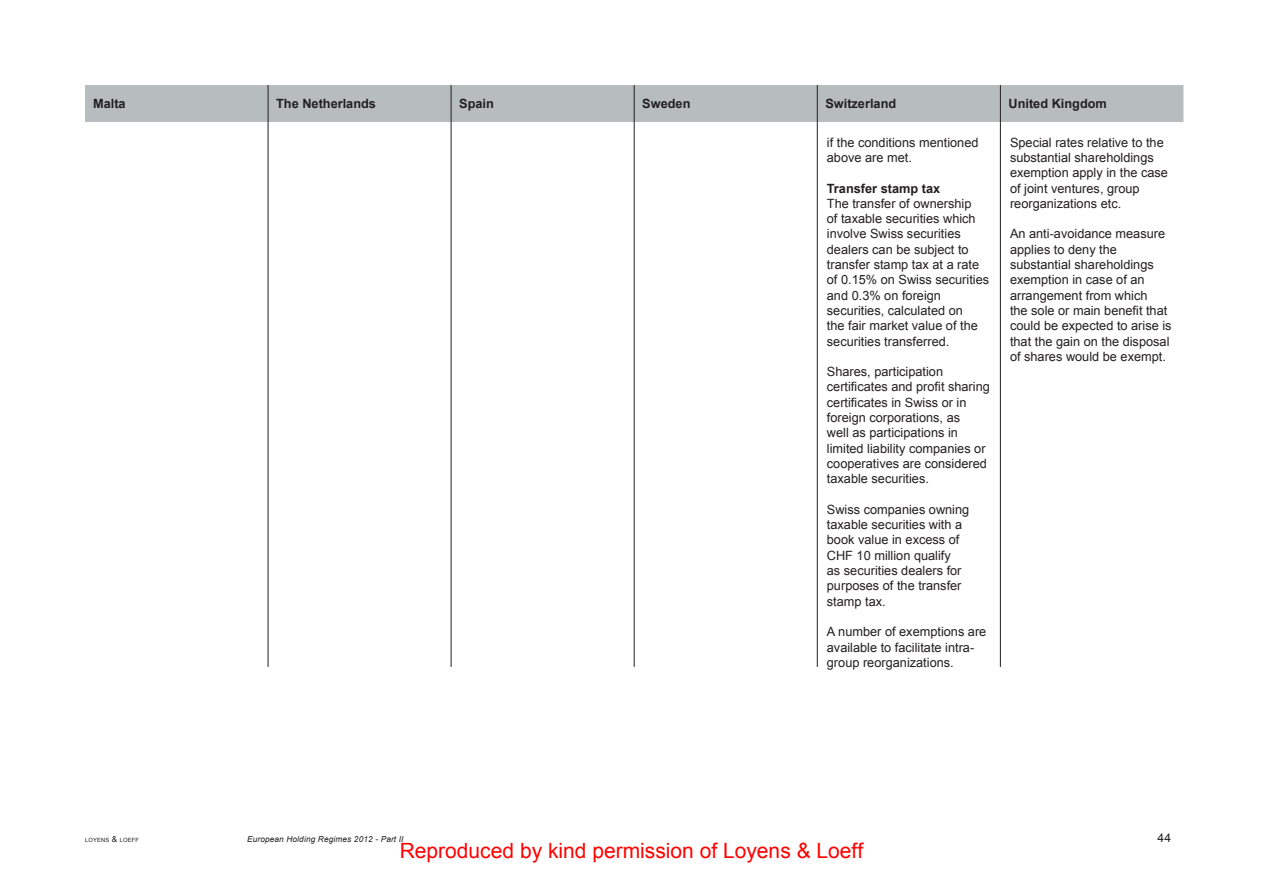
<style>
.page{position:relative;width:1263px;height:893px;background:#fff}
.page>*{position:absolute;margin:0;border:0;box-sizing:border-box;transform-origin:0 0}
.t1{font:21px "Arial";color:#f00}
.t2{font:12.75px/15.3px "Arial";color:#231f20}
.t3{font:700 12.75px "Arial";color:#231f20}
.t4{font:12px "Arial";color:#231f20}
.t5{font:italic 8.25px "Arial";letter-spacing:.02em;color:#231f20}
.t6{font:5.7px "Arial";letter-spacing:.025em;color:#231f20}
.s1{font-size:8.25px}
</style>
<div class="page">
<div style="left:85px;top:85px;width:1098px;height:37px;background:#b7bdbf"></div>
<hr style="left:268px;top:85px;width:1px;height:37px;background:#231f20">
<hr style="left:451px;top:85px;width:1px;height:37px;background:#231f20">
<hr style="left:634px;top:85px;width:1px;height:37px;background:#231f20">
<hr style="left:817px;top:85px;width:1px;height:37px;background:#231f20">
<hr style="left:1000px;top:85px;width:1px;height:37px;background:#231f20">
<hr style="left:268px;top:122px;width:1px;height:545px;background:#231f20">
<hr style="left:451px;top:122px;width:1px;height:545px;background:#231f20">
<hr style="left:634px;top:122px;width:1px;height:545px;background:#231f20">
<hr style="left:817px;top:122px;width:1px;height:545px;background:#231f20">
<hr style="left:1000px;top:122px;width:1px;height:545px;background:#231f20">
<p class="t3" style="left:93px;top:95px;width:34px">Malta</p>
<p class="t3" style="left:276px;top:95px;width:101px">The Netherlands</p>
<p class="t3" style="left:459px;top:95px;width:36px">Spain</p>
<p class="t3" style="left:642px;top:95px;width:50px">Sweden</p>
<p class="t3" style="left:825px;top:95px;width:72px">Switzerland</p>
<p class="t3" style="left:1008px;top:95px;width:100px">United Kingdom</p>
<p class="t2" style="left:827px;top:135px;width:153px">if the conditions mentioned above are met.</p>
<p class="t3" style="left:827px;top:180px;width:115px">Transfer stamp tax</p>
<p class="t2" style="left:827px;top:196px;width:164px">The transfer of ownership<br>of taxable securities which involve Swiss securities dealers can be subject to transfer stamp tax at a rate of 0.15% on Swiss securities and 0.3% on foreign securities, calculated on<br>the fair market value of the securities transferred.</p>
<p class="t2" style="left:827px;top:364px;width:164px">Shares, participation certificates and profit sharing certificates in Swiss or in foreign corporations, as<br>well as participations in limited liability companies or cooperatives are considered taxable securities.</p>
<p class="t2" style="left:827px;top:502px;width:144px">Swiss companies owning taxable securities with a book value in excess of<br>CHF 10 million qualify<br>as securities dealers for purposes of the transfer stamp tax.</p>
<p class="t2" style="left:827px;top:624px;width:161px">A number of exemptions are available to facilitate intra&shy;group reorganizations.</p>
<p class="t2" style="left:1010px;top:135px;width:160px">Special rates relative to the substantial shareholdings exemption apply in the case of joint ventures, group reorganizations etc.</p>
<p class="t2" style="left:1010px;top:226px;width:163px">An anti-avoidance measure applies to deny the substantial shareholdings exemption in case of an arrangement from which<br>the sole or main benefit that could be expected to arise is that the gain on the disposal of shares would be exempt.</p>
<p class="t6" style="left:85px;top:836px;width:56px">LOYENS <span class="s1">&amp;</span> LOEFF</p>
<p class="t5" style="left:247px;top:833px;width:158px">European Holding Regimes 2012 - Part II</p>
<p class="t4" style="left:1157px;top:830px;width:15px">44</p>
<h1 class="t1" style="left:400px;top:836px;width:465px">Reproduced by kind permission of Loyens &amp; Loeff</h1>
</div>
